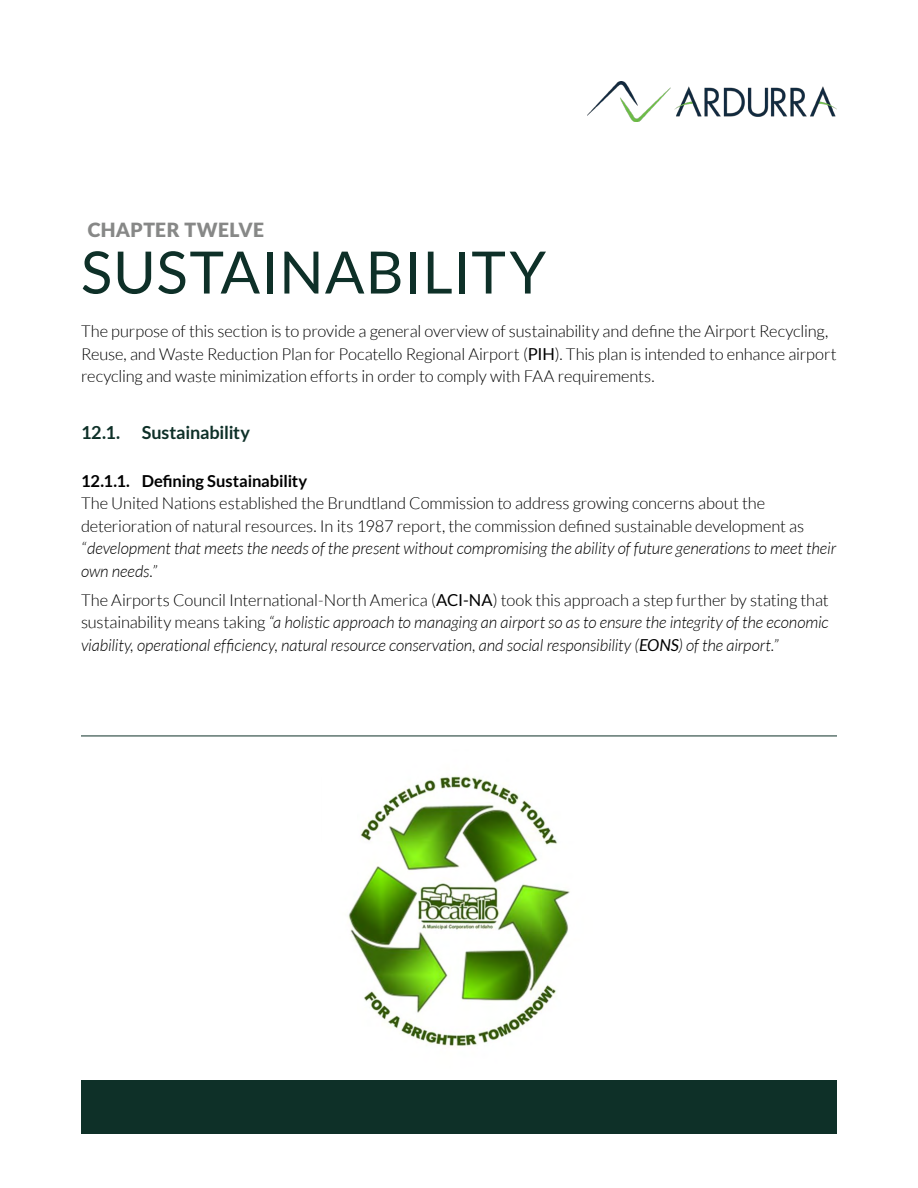
<style>
.page{position:relative;width:918px;height:1188px;background:#fff}
.page>*{position:absolute;margin:0;border:0;box-sizing:border-box;transform-origin:0 0}
.t1{font:58.5px "Lato";letter-spacing:.01em;color:#0e3028}
.t2{font:900 19.5px "Lato";letter-spacing:.015em;color:#878887}
.t3{font:700 18px "Lato";letter-spacing:-.01em;color:#0e3028}
.t4{font:300 16.5px/22.5px "Lato";letter-spacing:-.01em;color:#000}
.t5{font:italic 300 16.5px/22.5px "Lato";letter-spacing:-.01em;color:#000;text-align:justify}
.t6{font:700 16.5px "Lato";letter-spacing:-.005em;color:#000}
.s1{font-weight:400}
.s2{font-style:italic}
.s3{font-style:normal}
.s4{font-weight:400;font-style:normal}
</style>
<div class="page">
<img style="left:587px;top:81px;width:250px;height:40px">
<div style="left:81px;top:1080px;width:756px;height:54px;background:#0e3028"></div>
<hr style="left:81px;top:736px;width:756px;height:1px;background:#0e3028">
<img style="left:348px;top:776px;width:222px;height:270px">
<p class="t2" style="left:88px;top:219px;width:178px">CHAPTER TWELVE</p>
<h1 class="t1" style="left:81px;top:240px;width:467px">SUSTAINABILITY</h1>
<p class="t4" style="left:81px;top:320px;width:757px">The purpose of this section is to provide a general overview of sustainability and define the Airport Recycling,<br>Reuse, and Waste Reduction Plan for Pocatello Regional Airport (<span class="s1">PIH</span>). This plan is intended to enhance airport recycling and waste minimization efforts in order to comply with FAA requirements.</p>
<p class="t3" style="left:81px;top:422px;width:171px">12.1. Sustainability</p>
<p class="t6" style="left:81px;top:471px;width:228px">12.1.1. Defining Sustainability</p>
<p class="t4" style="left:81px;top:492px;width:757px">The United Nations established the Brundtland Commission to address growing concerns about the deterioration of natural resources. In its 1987 report, the commission defined sustainable development as <span class="s2">“development that meets the needs of the present without compromising the ability of future generations to meet their own needs.”</span></p>
<p class="t5" style="left:81px;top:589px;width:749px"><span class="s3">The Airports Council International-North America (</span><span class="s4">ACI-NA</span><span class="s3">) took this approach a step further by stating that sustainability means taking</span> “a holistic approach to managing an airport so as to ensure the integrity of the economic viability, operational efficiency, natural resource conservation, and social responsibility (<span class="s1">EONS</span>) of the airport.”</p>
</div>
